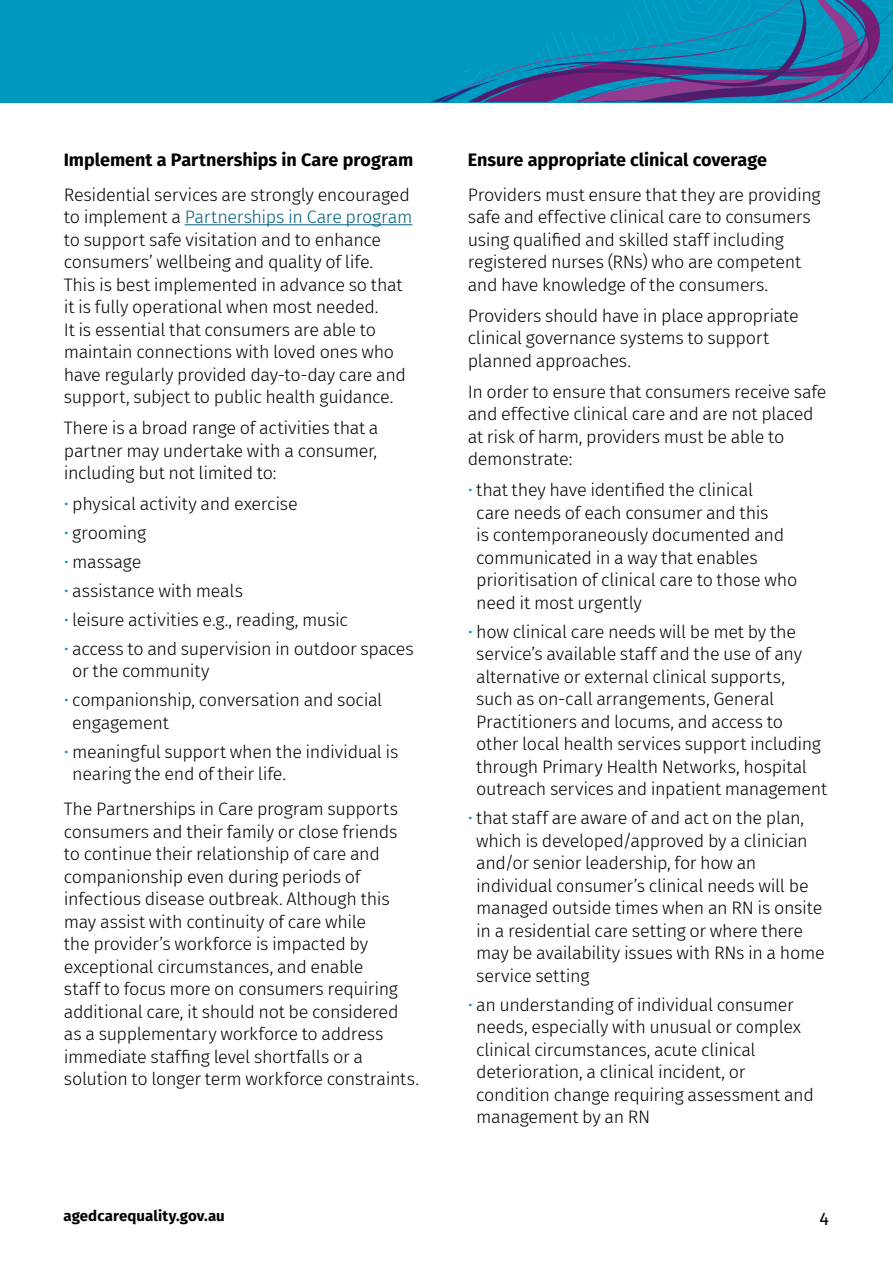
<style>
.page{position:relative;width:893px;height:1263px;background:#fff}
.page>*{position:absolute;margin:0;border:0;box-sizing:border-box;transform-origin:0 0}
.Body_text{font:300 18px/22.5px "Fira Sans";letter-spacing:-.02em;color:#000}
.bullets{font:300 18px/22.5px "Fira Sans";letter-spacing:-.02em;color:#000}
.t1{font:700 18px "Fira Sans";color:#000}
.Bullet_last{font:300 18px/22.5px "Fira Sans";letter-spacing:-.02em;color:#000}
.t2{font:18px "Fira Sans";color:#000}
.t3{font:700 15px "Fira Sans";letter-spacing:.005em;color:#000}
.s1{color:#005e7d}
.s2{color:#0098be}
</style>
<div class="page">
<div style="left:0;top:0;width:893px;height:102px;background:#0098be"></div>
<svg style="left:431px;top:0;width:462px;height:102px"></svg>
<hr style="left:185px;top:224px;width:227px;height:1px;background:#005e7d">
<h4 class="t1" style="left:64px;top:144px;width:351px">Implement a Partnerships in Care program</h4>
<p class="Body_text" style="left:64px;top:183px;width:350px">Residential services are strongly encouraged to implement a <span class="s1">Partnerships in Care program </span>to support safe visitation and to enhance consumers’ wellbeing and quality of life.<br>This is best implemented in advance so that it is fully operational when most needed.<br>It is essential that consumers are able to maintain connections with loved ones who have regularly provided day-to-day care and support, subject to public health guidance.</p>
<p class="Body_text" style="left:64px;top:417px;width:316px;text-align:justify">There is a broad range of activities that a partner may undertake with a consumer, including but not limited to:</p>
<p class="bullets" style="left:64px;top:493px;width:236px"><span class="s2">•</span> physical activity and exercise</p>
<p class="bullets" style="left:64px;top:522px;width:84px"><span class="s2">•</span> grooming</p>
<p class="bullets" style="left:64px;top:551px;width:79px"><span class="s2">•</span> massage</p>
<p class="bullets" style="left:64px;top:579px;width:181px"><span class="s2">•</span> assistance with meals</p>
<p class="bullets" style="left:64px;top:608px;width:286px"><span class="s2">•</span> leisure activities e.g., reading, music</p>
<p class="bullets" style="left:72px;top:637px;width:343px;text-indent:-9px"><span class="s2">•</span> access to and supervision in outdoor spaces or the community</p>
<p class="bullets" style="left:72px;top:689px;width:312px;text-indent:-9px"><span class="s2">•</span> companionship, conversation and social engagement</p>
<p class="Bullet_last" style="left:72px;top:740px;width:328px;text-indent:-9px"><span class="s2">•</span> meaningful support when the individual is nearing the end of their life.</p>
<p class="Body_text" style="left:64px;top:798px;width:357px">The Partnerships in Care program supports consumers and their family or close friends<br>to continue their relationship of care and companionship even during periods of infectious disease outbreak. Although this may assist with continuity of care while<br>the provider’s workforce is impacted by exceptional circumstances, and enable<br>staff to focus more on consumers requiring additional care, it should not be considered as a supplementary workforce to address immediate staffing level shortfalls or a solution to longer term workforce constraints.</p>
<h4 class="t1" style="left:468px;top:144px;width:301px">Ensure appropriate clinical coverage</h4>
<p class="Body_text" style="left:468px;top:183px;width:354px">Providers must ensure that they are providing safe and effective clinical care to consumers using qualified and skilled staff including registered nurses (RNs) who are competent and have knowledge of the consumers.</p>
<p class="Body_text" style="left:468px;top:304px;width:332px">Providers should have in place appropriate clinical governance systems to support planned approaches.</p>
<p class="Body_text" style="left:468px;top:380px;width:360px">In order to ensure that consumers receive safe and effective clinical care and are not placed at risk of harm, providers must be able to demonstrate:</p>
<p class="bullets" style="left:476px;top:479px;width:323px;text-indent:-9px"><span class="s2">•</span> that they have identified the clinical<br>care needs of each consumer and this<br>is contemporaneously documented and communicated in a way that enables prioritisation of clinical care to those who need it most urgently</p>
<p class="bullets" style="left:476px;top:620px;width:352px;text-indent:-9px"><span class="s2">•</span> how clinical care needs will be met by the service’s available staff and the use of any alternative or external clinical supports,<br>such as on-call arrangements, General Practitioners and locums, and access to other local health services support including through Primary Health Networks, hospital outreach services and inpatient management</p>
<p class="bullets" style="left:476px;top:807px;width:350px;text-indent:-9px"><span class="s2">•</span> that staff are aware of and act on the plan, which is developed/approved by a clinician and/or senior leadership, for how an individual consumer’s clinical needs will be managed outside times when an RN is onsite in a residential care setting or where there may be availability issues with RNs in a home service setting</p>
<p class="bullets" style="left:476px;top:993px;width:339px;text-indent:-9px"><span class="s2">•</span> an understanding of individual consumer needs, especially with unusual or complex clinical circumstances, acute clinical deterioration, a clinical incident, or condition change requiring assessment and management by an RN</p>
<p class="t3" style="left:63px;top:1203px;width:163px">agedcarequality.gov.au</p>
<p class="t2" style="left:819px;top:1205px;width:11px">4</p>
</div>
